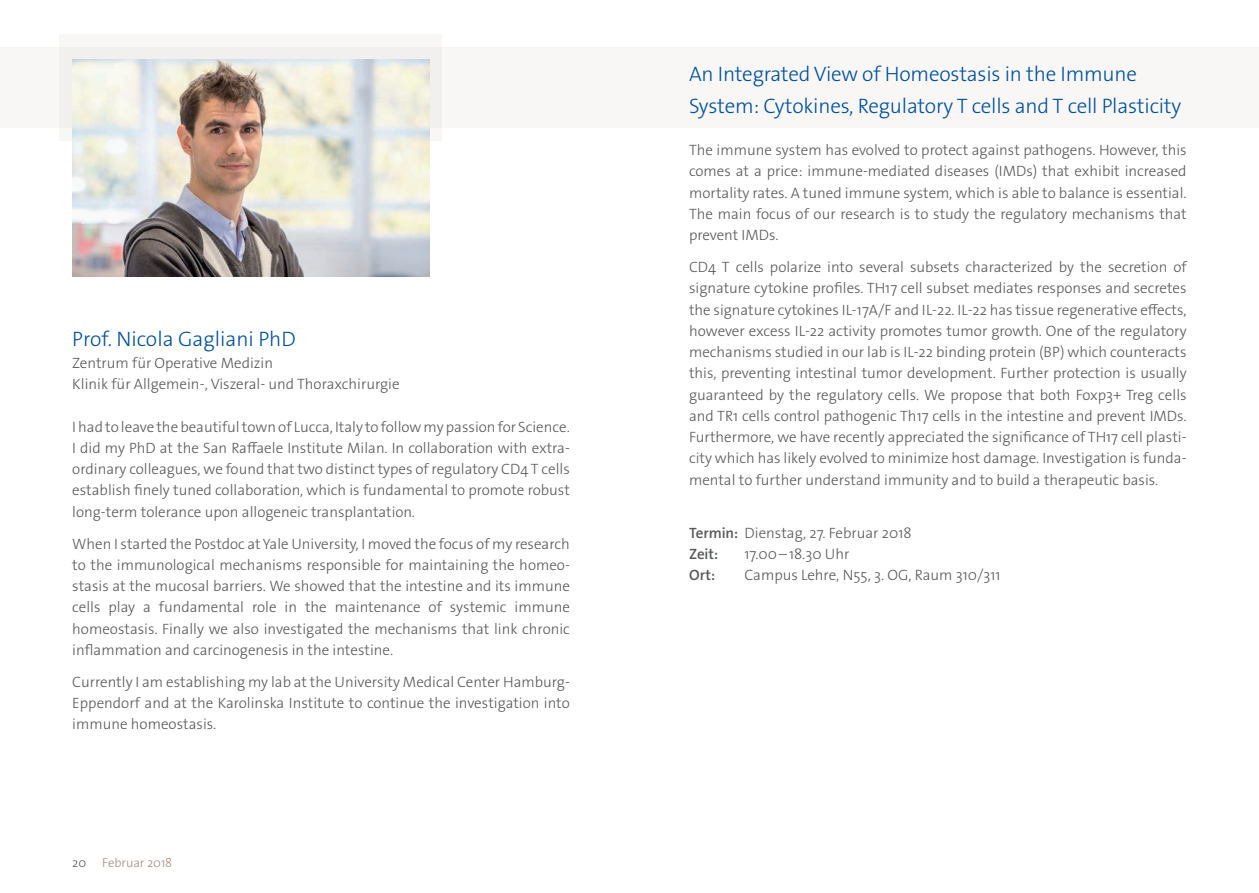
<style>
.page{position:relative;width:1259px;height:893px;background:#fff}
.page>*{position:absolute;margin:0;border:0;box-sizing:border-box;transform-origin:0 0}
.t1{font:300 21px/32px "The Sans Os F";letter-spacing:-.01em;color:#01519a}
.t2{font:300 15px/21.3px "The Sans Os F";color:#57585a;text-align:justify}
.t3{font:600 15px "The Sans Os F";color:#57585a}
.t4{font:300 12.75px "The Sans Os F";letter-spacing:-.005em;color:#9d9084}
.s1{color:#57585a}
.s2{font-weight:600}
</style>
<div class="page">
<div style="left:0;top:47px;width:1259px;height:81px;background:#f8f7f6"></div>
<div style="left:60px;top:34px;width:382px;height:106px;background:#f2f0ee"></div>
<img style="left:72px;top:60px;width:357px;height:216px">
<h1 class="t1" style="left:72px;top:323px;width:225px">Prof. Nicola Gagliani PhD</h1>
<p class="t2" style="left:72px;top:352px;width:329px">Zentrum für Operative Medizin<br>Klinik für Allgemein-, Viszeral- und Thoraxchirurgie</p>
<p class="t2" style="left:72px;top:416px;width:499px">I had to leave the beautiful town of Lucca, Italy to follow my passion for Science.<br>I did my PhD at the San Raffaele Institute Milan. In collaboration with extra&shy;ordinary colleagues, we found that two distinct types of regulatory CD4 T cells establish finely tuned collaboration, which is fundamental to promote robust long-term tolerance upon allogeneic transplantation.</p>
<p class="t2" style="left:72px;top:533px;width:499px">When I started the Postdoc at Yale University, I moved the focus of my research to the immunological mechanisms responsible for maintaining the homeo&shy;stasis at the mucosal barriers. We showed that the intestine and its immune cells play a fundamental role in the maintenance of systemic immune homeostasis. Finally we also investigated the mechanisms that link chronic inflammation and carcinogenesis in the intestine.</p>
<p class="t2" style="left:72px;top:671px;width:499px">Currently I am establishing my lab at the University Medical Center Hamburg-Eppendorf and at the Karolinska Institute to continue the investigation into immune homeostasis.</p>
<p class="t4" style="left:72px;top:855px;width:101px"><span class="s1">20</span> Februar 2018</p>
<h1 class="t1" style="left:689px;top:58px;width:493px">An Integrated View of Homeostasis in the Immune<br>System: Cytokines, Regulatory T cells and T cell Plasticity</h1>
<p class="t2" style="left:689px;top:140px;width:499px">The immune system has evolved to protect against pathogens. However, this comes at a price: immune-mediated diseases (IMDs) that exhibit increased mortality rates. A tuned immune system, which is able to balance is essential.<br>The main focus of our research is to study the regulatory mechanisms that prevent IMDs.</p>
<p class="t2" style="left:689px;top:257px;width:499px">CD4 T cells polarize into several subsets characterized by the secretion of signature cytokine profiles. TH17 cell subset mediates responses and secretes the signature cytokines IL-17A/F and IL-22. IL-22 has tissue regenerative effects, however excess IL-22 activity promotes tumor growth. One of the regulatory mechanisms studied in our lab is IL-22 binding protein (BP) which counteracts this, preventing intestinal tumor development. Further protection is usually guaranteed by the regulatory cells. We propose that both Foxp3+ Treg cells and TR1 cells control pathogenic Th17 cells in the intestine and prevent IMDs.<br>Furthermore, we have recently appreciated the significance of TH17 cell plasti&shy;city which has likely evolved to minimize host damage. Investigation is funda&shy;mental to further understand immunity and to build a therapeutic basis.</p>
<p class="t2" style="left:689px;top:522px;width:224px"><span class="s2">Termin:</span> Dienstag, 27. Februar 2018<br><span class="s2">Zeit:</span></p>
<p class="t2" style="left:744px;top:543px;width:106px">17.00–18.30 Uhr</p>
<p class="t3" style="left:689px;top:565px;width:28px">Ort:</p>
<p class="t2" style="left:744px;top:564px;width:257px">Campus Lehre, N55, 3. OG, Raum 310/311</p>
</div>
